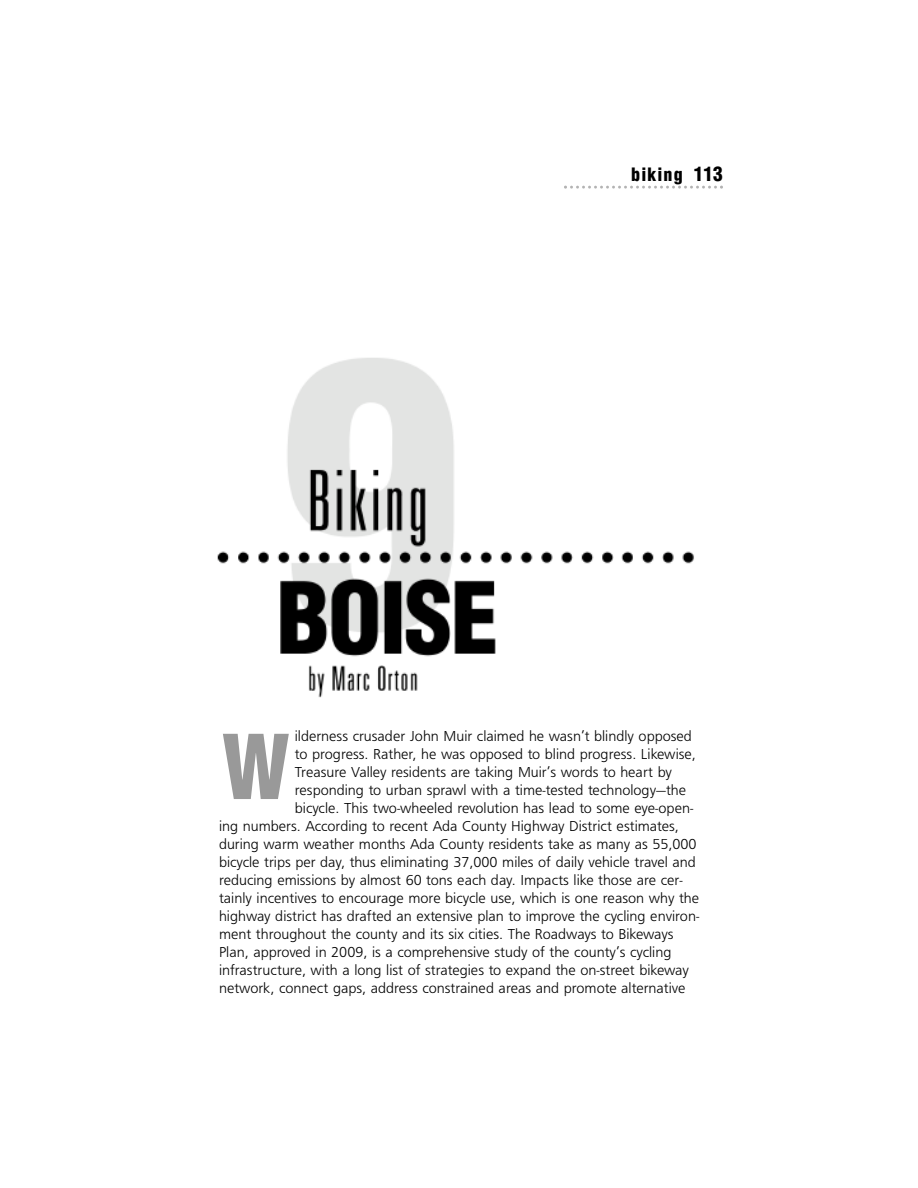
<style>
.page{position:relative;width:918px;height:1188px;background:#fff}
.page>*{position:absolute;margin:0;border:0;box-sizing:border-box;transform-origin:0 0}
.t1{font:900 condensed 87px "Helvetica";color:#999}
.t2{font:900 condensed 18px "Helvetica";letter-spacing:.06em;color:#000}
.t3{font:15px "Frugal Sans Light DTC";color:#000}
.s1{font-size:19.5px}
</style>
<div class="page">
<svg style="left:564px;top:186px;width:159px;height:3px"></svg>
<img style="left:217px;top:358px;width:477px;height:340px">
<p class="t2" style="left:631px;top:164px;width:93px">biking <span class="s1">113</span></p>
<p class="t3" style="left:295px;top:727px;width:399px">ilderness crusader John Muir claimed he wasn’t blindly opposed</p>
<p class="t3" style="left:295px;top:745px;width:403px">to progress. Rather, he was opposed to blind progress. Likewise,</p>
<p class="t3" style="left:295px;top:763px;width:379px">Treasure Valley residents are taking Muir’s words to heart by</p>
<p class="t3" style="left:295px;top:781px;width:393px">responding to urban sprawl with a time-tested technology—the</p>
<p class="t3" style="left:295px;top:799px;width:400px">bicycle. This two-wheeled revolution has lead to some eye-open-</p>
<p class="t3" style="left:219px;top:817px;width:461px">ing numbers. According to recent Ada County Highway District estimates,</p>
<p class="t3" style="left:219px;top:835px;width:479px">during warm weather months Ada County residents take as many as 55,000</p>
<p class="t3" style="left:219px;top:853px;width:478px">bicycle trips per day, thus eliminating 37,000 miles of daily vehicle travel and</p>
<p class="t3" style="left:219px;top:871px;width:465px">reducing emissions by almost 60 tons each day. Impacts like those are cer-</p>
<p class="t3" style="left:219px;top:889px;width:482px">tainly incentives to encourage more bicycle use, which is one reason why the</p>
<p class="t3" style="left:219px;top:907px;width:482px">highway district has drafted an extensive plan to improve the cycling environ-</p>
<p class="t3" style="left:219px;top:925px;width:456px">ment throughout the county and its six cities. The Roadways to Bikeways</p>
<p class="t3" style="left:219px;top:943px;width:454px">Plan, approved in 2009, is a comprehensive study of the county’s cycling</p>
<p class="t3" style="left:219px;top:961px;width:471px">infrastructure, with a long list of strategies to expand the on-street bikeway</p>
<p class="t3" style="left:219px;top:979px;width:468px">network, connect gaps, address constrained areas and promote alternative</p>
<h1 class="t1" style="left:222px;top:718px;width:69px">W</h1>
</div>
